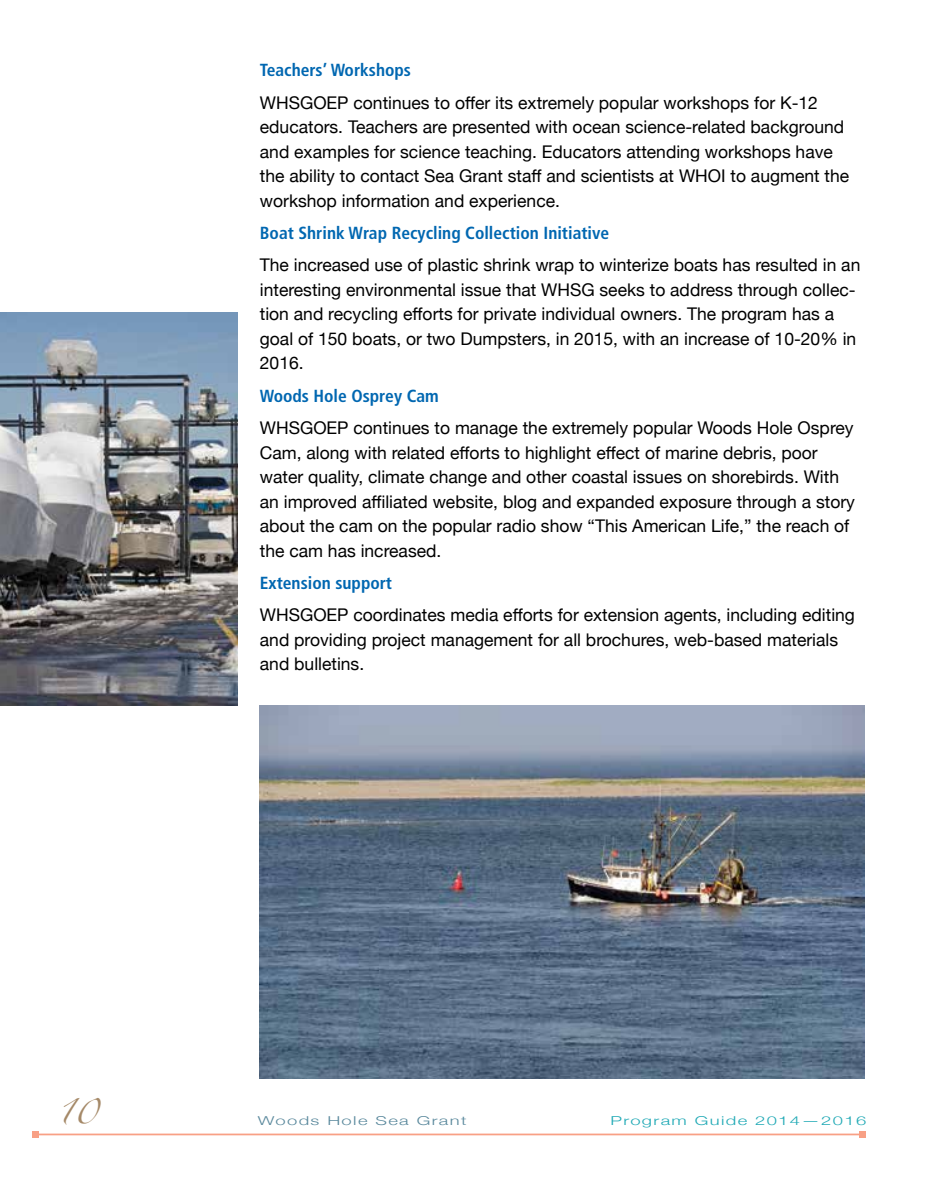
<style>
.page{position:relative;width:945px;height:1197px;background:#fff}
.page>*{position:absolute;margin:0;border:0;box-sizing:border-box;transform-origin:0 0}
.t1{font:22.75px "Zapfino";color:#a58968}
.t2{font:17.5px/24.5px "Helvetica Neue";color:#000}
.t3{font:700 condensed 17.5px "Frutiger";color:#0067b1}
.t4{font:300 12.25px "Helvetica Neue";letter-spacing:.075em;color:#1fa9b5;scale:1.5 1}
.t5{font:300 12.25px "Helvetica Neue";letter-spacing:.075em;color:#59889c;scale:1.5 1}
</style>
<div class="page">
<img style="left:0;top:312px;width:238px;height:393px">
<img style="left:260px;top:706px;width:604px;height:373px">
<hr style="left:35px;top:1134px;width:828px;height:1px;background:#f8a085">
<div style="left:32px;top:1131px;width:7px;height:7px;background:#f8a085"></div>
<div style="left:859px;top:1131px;width:7px;height:7px;background:#f8a085"></div>
<p class="t3" style="left:260px;top:60px;width:153px">Teachers’ Workshops</p>
<p class="t2" style="left:260px;top:89px;width:591px">WHSGOEP continues to offer its extremely popular workshops for K-12 educators. Teachers are presented with ocean science-related background and examples for science teaching. Educators attending workshops have the ability to contact Sea Grant staff and scientists at WHOI to augment the workshop information and experience.</p>
<p class="t3" style="left:260px;top:222px;width:351px">Boat Shrink Wrap Recycling Collection Initiative</p>
<p class="t2" style="left:260px;top:252px;width:602px">The increased use of plastic shrink wrap to winterize boats has resulted in an interesting environmental issue that WHSG seeks to address through collec&shy;tion and recycling efforts for private individual owners. The program has a goal of 150 boats, or two Dumpsters, in 2015, with an increase of 10-20% in 2016.</p>
<p class="t3" style="left:260px;top:385px;width:180px">Woods Hole Osprey Cam</p>
<p class="t2" style="left:260px;top:414px;width:597px">WHSGOEP continues to manage the extremely popular Woods Hole Osprey Cam, along with related efforts to highlight effect of marine debris, poor water quality, climate change and other coastal issues on shorebirds. With an improved affiliated website, blog and expanded exposure through a story about the cam on the popular radio show “This American Life,” the reach of the cam has increased.</p>
<p class="t3" style="left:260px;top:572px;width:134px">Extension support</p>
<p class="t2" style="left:260px;top:602px;width:597px">WHSGOEP coordinates media efforts for extension agents, including editing and providing project management for all brochures, web-based materials and bulletins.</p>
<h1 class="t1" style="left:58px;top:1102px;width:42px">10</h1>
<p class="t5" style="left:258px;top:1111px;width:141px">Woods Hole Sea Grant</p>
<p class="t4" style="left:611px;top:1111px;width:172px">Program Guide 2014—2016</p>
</div>
